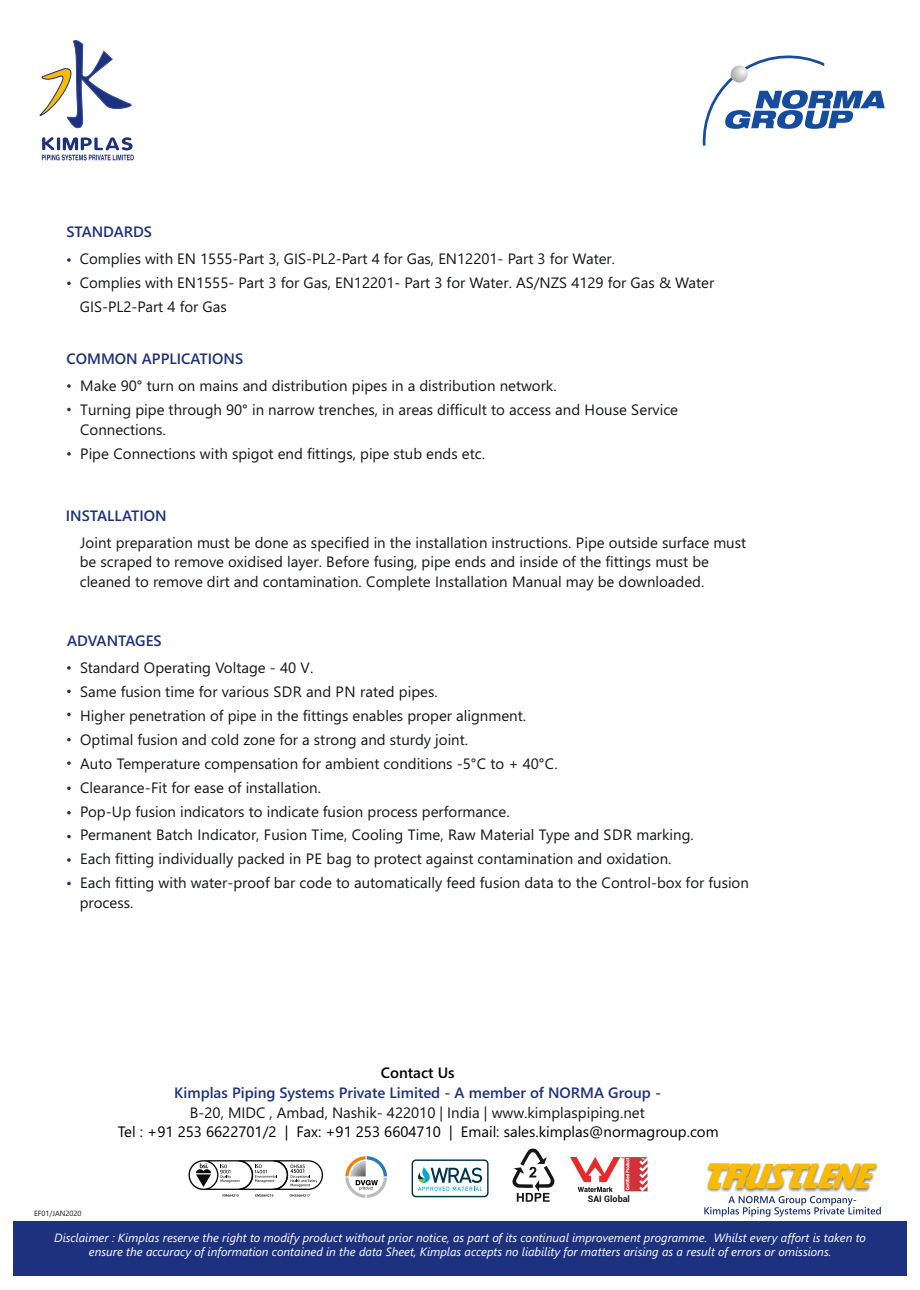
<style>
.page{position:relative;width:920px;height:1290px;background:#fff}
.page>*{position:absolute;margin:0;border:0;box-sizing:border-box;transform-origin:0 0}
.t1{font:15px/24px "Segoe UI";color:#151616}
.t2{font:600 15px "Segoe UI";color:#1d317e}
.t3{font:15px "Segoe UI";color:#000}
.t4{font:600 15px "Segoe UI";color:#000}
.t5{font:italic 12px/14.4px "Segoe UI";color:#fff;text-align:center}
.t6{font:700 9px "Roboto";color:#151616}
.t7{font:7.5px "Segoe UI";color:#151616}
</style>
<div class="page">
<div style="left:13px;top:1221px;width:894px;height:55px;background:#1d317e"></div>
<svg style="left:67px;top:258px;width:4px;height:4px"></svg>
<svg style="left:67px;top:282px;width:4px;height:3px"></svg>
<svg style="left:67px;top:384px;width:4px;height:4px"></svg>
<svg style="left:67px;top:408px;width:4px;height:3px"></svg>
<svg style="left:67px;top:452px;width:4px;height:4px"></svg>
<svg style="left:67px;top:666px;width:4px;height:4px"></svg>
<svg style="left:67px;top:690px;width:4px;height:3px"></svg>
<svg style="left:67px;top:713px;width:4px;height:3px"></svg>
<svg style="left:67px;top:738px;width:4px;height:3px"></svg>
<svg style="left:67px;top:761px;width:4px;height:4px"></svg>
<svg style="left:67px;top:786px;width:4px;height:4px"></svg>
<svg style="left:67px;top:835px;width:4px;height:3px"></svg>
<svg style="left:67px;top:811px;width:4px;height:3px"></svg>
<svg style="left:67px;top:858px;width:4px;height:4px"></svg>
<svg style="left:67px;top:882px;width:4px;height:3px"></svg>
<svg style="left:702px;top:55px;width:183px;height:91px"></svg>
<svg style="left:39px;top:40px;width:93px;height:89px"></svg>
<svg style="left:42px;top:137px;width:92px;height:23px"></svg>
<svg style="left:345px;top:1156px;width:42px;height:42px"></svg>
<div style="left:412px;top:1159px;width:77px;height:38px;border:1px solid #00344c;border-radius:4px"></div>
<svg style="left:418px;top:1167px;width:64px;height:24px"></svg>
<svg style="left:512px;top:1148px;width:43px;height:54px"></svg>
<img style="left:570px;top:1157px;width:77px;height:34px">
<svg style="left:188px;top:1160px;width:135px;height:37px"></svg>
<img style="left:708px;top:1163px;width:170px;height:30px">
<svg style="left:707px;top:1163px;width:169px;height:27px;background:#eac351"></svg>
<svg style="left:704px;top:1196px;width:177px;height:21px"></svg>
<p class="t2" style="left:66px;top:226px;width:87px">STANDARDS</p>
<p class="t1" style="left:80px;top:248px;width:636px">Complies with EN 1555-Part 3, GIS-PL2-Part 4 for Gas, EN12201- Part 3 for Water.<br>Complies with EN1555- Part 3 for Gas, EN12201- Part 3 for Water. AS/NZS 4129 for Gas &amp; Water<br>GIS-PL2-Part 4 for Gas</p>
<p class="t2" style="left:67px;top:353px;width:178px">COMMON APPLICATIONS</p>
<p class="t1" style="left:80px;top:375px;width:600px">Make 90° turn on mains and distribution pipes in a distribution network.<br>Turning pipe through 90° in narrow trenches, in areas difficult to access and House Service</p>
<p class="t1" style="left:80px;top:419px;width:406px">Connections.<br>Pipe Connections with spigot end fittings, pipe stub ends etc.</p>
<p class="t2" style="left:66px;top:510px;width:102px">INSTALLATION</p>
<p class="t1" style="left:80px;top:534px;width:668px;line-height:20px">Joint preparation must be done as specified in the installation instructions. Pipe outside surface must be scraped to remove oxidised layer. Before fusing, pipe ends and inside of the fittings must be cleaned to remove dirt and contamination. Complete Installation Manual may be downloaded.</p>
<p class="t2" style="left:67px;top:635px;width:96px">ADVANTAGES</p>
<p class="t1" style="left:80px;top:657px;width:670px">Standard Operating Voltage - 40 V.<br>Same fusion time for various SDR and PN rated pipes.<br>Higher penetration of pipe in the fittings enables proper alignment.<br>Optimal fusion and cold zone for a strong and sturdy joint.<br>Auto Temperature compensation for ambient conditions -5°C to + 40°C.<br>Clearance-Fit for ease of installation.<br>Pop-Up fusion indicators to indicate fusion process performance.<br>Permanent Batch Indicator, Fusion Time, Cooling Time, Raw Material Type and SDR marking.<br>Each fitting individually packed in PE bag to protect against contamination and oxidation.<br>Each fitting with water-proof bar code to automatically feed fusion data to the Control-box for fusion</p>
<p class="t1" style="left:80px;top:892px;width:55px">process.</p>
<p class="t4" style="left:381px;top:1066px;width:75px">Contact Us</p>
<p class="t2" style="left:174px;top:1087px;width:488px">Kimplas Piping Systems Private Limited - A member of NORMA Group -</p>
<p class="t1" style="left:190px;top:1102px;width:456px">B-20, MIDC , Ambad, Nashik- 422010 | India | www.kimplaspiping.net</p>
<p class="t3" style="left:118px;top:1126px;width:602px">Tel : +91 253 6622701/2 | Fax: +91 253 6604710 | Email: sales.kimplas@normagroup.com</p>
<p class="t6" style="left:588px;top:1195px;width:44px">SAI Global</p>
<p class="t7" style="left:34px;top:1211px;width:49px">EF01/JAN2020</p>
<p class="t5" style="left:54px;top:1231px;width:813px">Disclaimer : Kimplas reserve the right to modify product without prior notice, as part of its continual improvement programme. Whilst every affort is taken to ensure the accuracy of information contained in the data Sheet, Kimplas accepts no liability for matters arising as a result of errors or omissions.</p>
</div>
